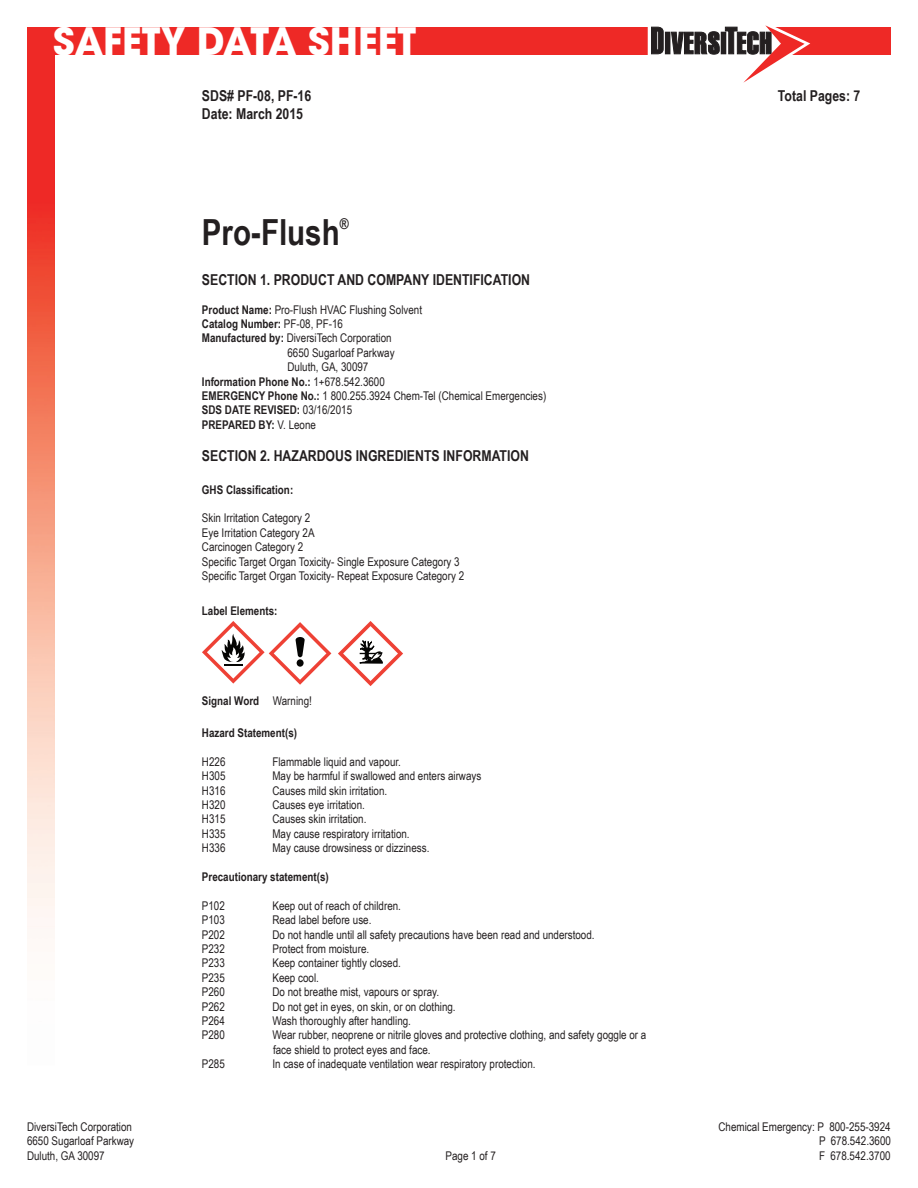
<style>
.page{position:relative;width:918px;height:1188px;background:#fff}
.page>*{position:absolute;margin:0;border:0;box-sizing:border-box;transform-origin:0 0}
.t1{font:700 37.5px "ITC Avant Garde Std";color:#fff}
.Main_Title{font:700 36px "Arial Narrow";color:#231f20}
.Main_Title-2{font:700 15px "Arial Narrow";color:#231f20}
.Main_Title-3{font:700 14.85px "Arial Narrow";color:#231f20}
.Body{font:12px "Arial Narrow";color:#231f20}
.Main_Title-4{font:12px/14.4px "Arial Narrow";color:#231f20}
.Main_Title-5{font:700 12px "Arial Narrow";color:#231f20}
.Data{font:700 12px "Arial Narrow";color:#231f20}
.Body-2{font:700 12px "Arial Narrow";color:#231f20}
.s1{font-weight:700}
.s2{font-weight:400}
</style>
<div class="page">
<div style="left:27px;top:27px;width:864px;height:27px;background:#ee2926"></div>
<img style="left:27px;top:54px;width:27px;height:873px">
<svg style="left:648px;top:25px;width:162px;height:58px"></svg>
<svg style="left:202px;top:621px;width:129px;height:64px"></svg>
<svg style="left:338px;top:621px;width:65px;height:65px"></svg>
<h1 class="t1" style="left:53px;top:16px;width:365px">SAFETY DATA SHEET</h1>
<p class="Main_Title-2" style="left:202px;top:85px;width:111px">SDS# PF-08, PF-16</p>
<p class="Main_Title-2" style="left:778px;top:85px;width:84px">Total Pages: 7</p>
<p class="Main_Title-2" style="left:202px;top:103px;width:103px">Date: March 2015</p>
<p class="Main_Title" style="left:202px;top:205px;width:139px">Pro-Flush</p>
<p class="Main_Title-3" style="left:340px;top:213px;width:10px">®</p>
<p class="Main_Title-2" style="left:202px;top:268px;width:330px">SECTION 1. PRODUCT AND COMPANY IDENTIFICATION</p>
<p class="Main_Title-4" style="left:202px;top:302px;width:222px"><span class="s1">Product Name:</span> Pro-Flush HVAC Flushing Solvent</p>
<p class="Main_Title-5" style="left:202px;top:315px;width:143px">Catalog Number: <span class="s2">PF-08, PF-16</span></p>
<p class="Main_Title-4" style="left:202px;top:331px;width:191px"><span class="s1">Manufactured by:</span> DiversiTech Corporation</p>
<p class="Main_Title-4" style="left:287px;top:345px;width:109px">6650 Sugarloaf Parkway</p>
<p class="Main_Title-4" style="left:287px;top:359px;width:82px">Duluth, GA, 30097</p>
<p class="Main_Title-5" style="left:202px;top:372px;width:184px">Information Phone No.: <span class="s2">1+678.542.3600</span></p>
<p class="Main_Title-4" style="left:202px;top:388px;width:346px"><span class="s1">EMERGENCY Phone No.:</span> 1 800.255.3924 Chem-Tel (Chemical Emergencies)</p>
<p class="Main_Title-5" style="left:202px;top:401px;width:152px">SDS DATE REVISED: <span class="s2">03/16/2015</span></p>
<p class="Main_Title-5" style="left:202px;top:416px;width:116px">PREPARED BY: <span class="s2">V. Leone</span></p>
<p class="Main_Title-2" style="left:202px;top:445px;width:329px">SECTION 2. HAZARDOUS INGREDIENTS INFORMATION</p>
<p class="Main_Title-5" style="left:202px;top:480px;width:93px">GHS Classification:</p>
<p class="Main_Title-4" style="left:202px;top:511px;width:264px">Skin Irritation Category 2<br>Eye Irritation Category 2A<br>Carcinogen Category 2<br>Specific Target Organ Toxicity- Single Exposure Category 3<br>Specific Target Organ Toxicity- Repeat Exposure Category 2</p>
<p class="Data" style="left:202px;top:601px;width:77px">Label Elements:</p>
<p class="Data" style="left:202px;top:691px;width:111px">Signal Word <span class="s2">Warning!</span></p>
<p class="Data" style="left:202px;top:724px;width:97px">Hazard Statement(s)</p>
<p class="Body" style="left:202px;top:753px;width:25px">H226</p>
<p class="Body" style="left:272px;top:753px;width:130px">Flammable liquid and vapour.</p>
<p class="Body" style="left:202px;top:767px;width:25px">H305</p>
<p class="Body" style="left:272px;top:767px;width:210px">May be harmful if swallowed and enters airways</p>
<p class="Body" style="left:202px;top:782px;width:25px">H316</p>
<p class="Body" style="left:272px;top:782px;width:116px">Causes mild skin irritation.</p>
<p class="Body" style="left:202px;top:796px;width:25px">H320</p>
<p class="Body" style="left:272px;top:796px;width:94px">Causes eye irritation.</p>
<p class="Body" style="left:202px;top:810px;width:25px">H315</p>
<p class="Body" style="left:272px;top:810px;width:96px">Causes skin irritation.</p>
<p class="Body" style="left:202px;top:825px;width:25px">H335</p>
<p class="Body" style="left:272px;top:825px;width:139px">May cause respiratory irritation.</p>
<p class="Body" style="left:202px;top:839px;width:25px">H336</p>
<p class="Body" style="left:272px;top:839px;width:158px">May cause drowsiness or dizziness.</p>
<p class="Body-2" style="left:202px;top:868px;width:128px">Precautionary statement(s)</p>
<p class="Body" style="left:202px;top:897px;width:24px">P102</p>
<p class="Body" style="left:272px;top:897px;width:130px">Keep out of reach of children.</p>
<p class="Body" style="left:202px;top:911px;width:24px">P103</p>
<p class="Body" style="left:272px;top:911px;width:101px">Read label before use.</p>
<p class="Body" style="left:202px;top:926px;width:24px">P202</p>
<p class="Body" style="left:272px;top:926px;width:324px">Do not handle until all safety precautions have been read and understood.</p>
<p class="Body" style="left:202px;top:940px;width:24px">P232</p>
<p class="Body" style="left:272px;top:940px;width:98px">Protect from moisture.</p>
<p class="Body" style="left:202px;top:954px;width:24px">P233</p>
<p class="Body" style="left:272px;top:954px;width:130px">Keep container tightly closed.</p>
<p class="Body" style="left:202px;top:969px;width:24px">P235</p>
<p class="Body" style="left:272px;top:969px;width:48px">Keep cool.</p>
<p class="Body" style="left:202px;top:983px;width:24px">P260</p>
<p class="Body" style="left:272px;top:983px;width:168px">Do not breathe mist, vapours or spray.</p>
<p class="Body" style="left:202px;top:998px;width:24px">P262</p>
<p class="Body" style="left:272px;top:998px;width:185px">Do not get in eyes, on skin, or on clothing.</p>
<p class="Body" style="left:202px;top:1012px;width:24px">P264</p>
<p class="Body" style="left:272px;top:1012px;width:140px">Wash thoroughly after handling.</p>
<p class="Body" style="left:202px;top:1026px;width:24px">P280</p>
<p class="Body" style="left:272px;top:1026px;width:375px">Wear rubber, neoprene or nitrile gloves and protective clothing, and safety goggle or a</p>
<p class="Body" style="left:273px;top:1041px;width:159px">face shield to protect eyes and face.</p>
<p class="Body" style="left:202px;top:1055px;width:24px">P285</p>
<p class="Body" style="left:272px;top:1055px;width:265px">In case of inadequate ventilation wear respiratory protection.</p>
<p class="Main_Title-4" style="left:27px;top:1119px;width:106px">DiversiTech Corporation</p>
<p class="Main_Title-4" style="left:719px;top:1119px;width:174px">Chemical Emergency: P 800-255-3924</p>
<p class="Main_Title-4" style="left:27px;top:1134px;width:109px">6650 Sugarloaf Parkway</p>
<p class="Main_Title-4" style="left:819px;top:1134px;width:73px">P 678.542.3600</p>
<p class="Main_Title-4" style="left:27px;top:1148px;width:79px">Duluth, GA 30097</p>
<p class="Main_Title-4" style="left:446px;top:1148px;width:52px">Page 1 of 7</p>
<p class="Main_Title-4" style="left:819px;top:1148px;width:73px">F 678.542.3700</p>
</div>
